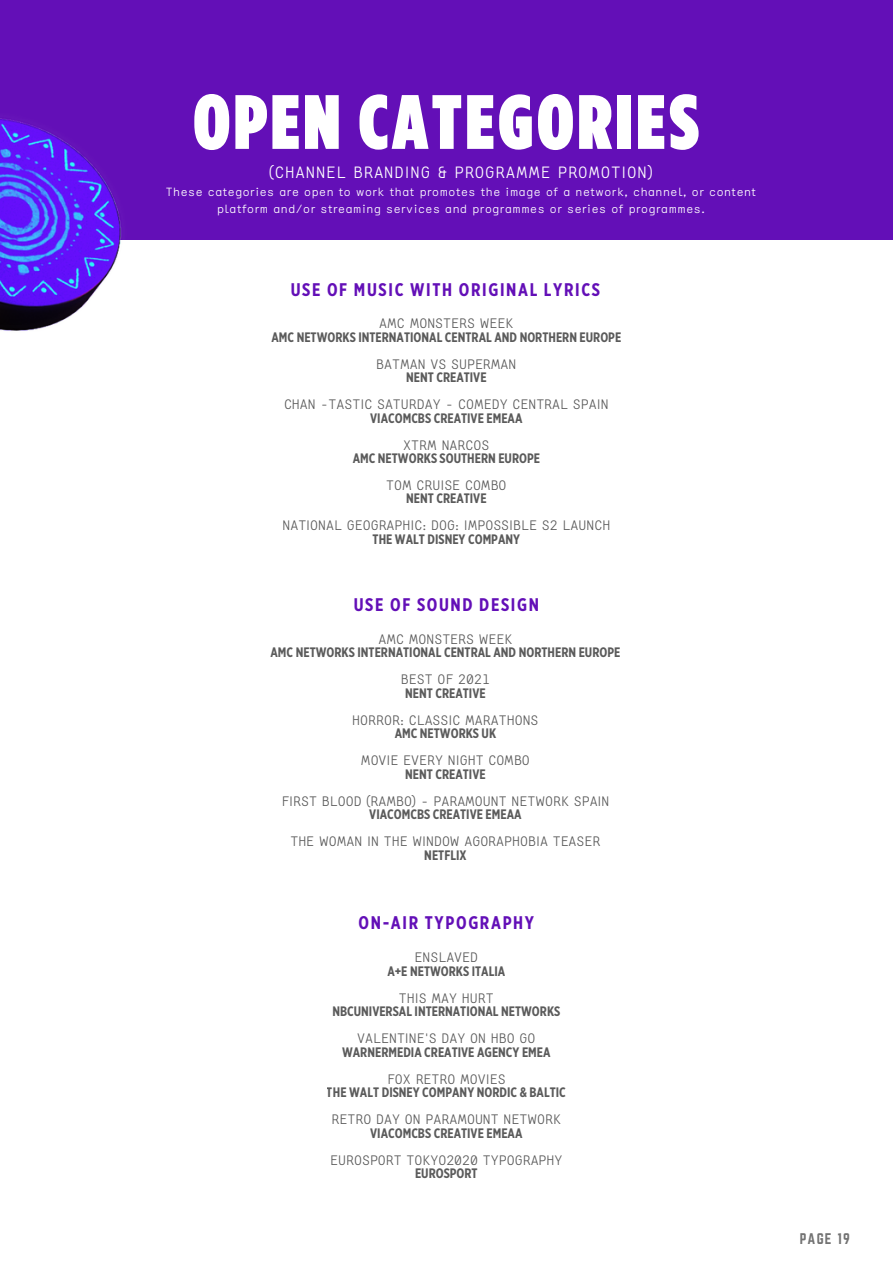
<style>
.page{position:relative;width:893px;height:1264px;background:#fff}
.page>*{position:absolute;margin:0;border:0;box-sizing:border-box;transform-origin:0 0}
.t1{font:900 76.8px "Gotham Condensed";letter-spacing:.05em;color:#fff}
.t2{font:700 18.3px "Gotham X Narrow";letter-spacing:.09em;color:#630fb7}
.t3{font:16.35px "Proxy Mono BETA Regular Two";letter-spacing:.05em;color:#fff}
.t4{font:700 13.65px "Gotham X Narrow";color:#000}
.t5{font:13.65px "Proxy Mono BETA Regular Two";color:#000}
.t6{font:13.5px "Norwester";letter-spacing:.09em;color:#737373}
.t7{font:11.85px/16.8px "Proxy Mono BETA Regular Two";letter-spacing:.05em;color:#fff;text-align:center}
</style>
<div class="page">
<div style="left:0;top:0;width:892px;height:239px;background:#630fb7"></div>
<img style="left:0;top:118px;width:154px;height:213px">
<h1 class="t1" style="left:193px;top:75px;width:507px">OPEN CATEGORIES</h1>
<p class="t3" style="left:269px;top:162px;width:384px">(CHANNEL BRANDING &amp; PROGRAMME PROMOTION)</p>
<p class="t7" style="left:166px;top:184px;width:591px">These categories are open to work that promotes the image of a network, channel, or content platform and/or streaming services and programmes or series of programmes.</p>
<h2 class="t2" style="left:291px;top:278px;width:311px">USE OF MUSIC WITH ORIGINAL LYRICS</h2>
<p class="t5" style="left:379px;top:315px;width:135px">AMC MONSTERS WEEK</p>
<p class="t4" style="left:271px;top:328px;width:351px">AMC NETWORKS INTERNATIONAL CENTRAL AND NORTHERN EUROPE</p>
<p class="t5" style="left:376px;top:355px;width:142px">BATMAN VS SUPERMAN</p>
<p class="t4" style="left:406px;top:369px;width:82px">NENT CREATIVE</p>
<p class="t5" style="left:284px;top:396px;width:326px">CHAN -TASTIC SATURDAY - COMEDY CENTRAL SPAIN</p>
<p class="t4" style="left:370px;top:409px;width:154px">VIACOMCBS CREATIVE EMEAA</p>
<p class="t5" style="left:403px;top:436px;width:87px">XTRM NARCOS</p>
<p class="t4" style="left:352px;top:450px;width:189px">AMC NETWORKS SOUTHERN EUROPE</p>
<p class="t5" style="left:386px;top:477px;width:122px">TOM CRUISE COMBO</p>
<p class="t4" style="left:406px;top:490px;width:82px">NENT CREATIVE</p>
<p class="t5" style="left:282px;top:517px;width:329px">NATIONAL GEOGRAPHIC: DOG: IMPOSSIBLE S2 LAUNCH</p>
<p class="t4" style="left:372px;top:531px;width:149px">THE WALT DISNEY COMPANY</p>
<h2 class="t2" style="left:354px;top:593px;width:187px">USE OF SOUND DESIGN</h2>
<p class="t5" style="left:378px;top:631px;width:135px">AMC MONSTERS WEEK</p>
<p class="t4" style="left:270px;top:644px;width:351px">AMC NETWORKS INTERNATIONAL CENTRAL AND NORTHERN EUROPE</p>
<p class="t5" style="left:401px;top:671px;width:91px">BEST OF 2021</p>
<p class="t4" style="left:405px;top:684px;width:82px">NENT CREATIVE</p>
<p class="t5" style="left:352px;top:711px;width:188px">HORROR: CLASSIC MARATHONS</p>
<p class="t4" style="left:394px;top:725px;width:103px">AMC NETWORKS UK</p>
<p class="t5" style="left:361px;top:752px;width:170px">MOVIE EVERY NIGHT COMBO</p>
<p class="t4" style="left:405px;top:765px;width:82px">NENT CREATIVE</p>
<p class="t5" style="left:281px;top:792px;width:329px">FIRST BLOOD (RAMBO) - PARAMOUNT NETWORK SPAIN</p>
<p class="t4" style="left:369px;top:806px;width:154px">VIACOMCBS CREATIVE EMEAA</p>
<p class="t5" style="left:290px;top:833px;width:311px">THE WOMAN IN THE WINDOW AGORAPHOBIA TEASER</p>
<p class="t4" style="left:424px;top:846px;width:44px">NETFLIX</p>
<h2 class="t2" style="left:358px;top:911px;width:177px">ON-AIR TYPOGRAPHY</h2>
<p class="t5" style="left:414px;top:949px;width:65px">ENSLAVED</p>
<p class="t4" style="left:387px;top:962px;width:119px">A+E NETWORKS ITALIA</p>
<p class="t5" style="left:399px;top:989px;width:96px">THIS MAY HURT</p>
<p class="t4" style="left:332px;top:1003px;width:229px">NBCUNIVERSAL INTERNATIONAL NETWORKS</p>
<p class="t5" style="left:357px;top:1030px;width:180px">VALENTINE'S DAY ON HBO GO</p>
<p class="t4" style="left:342px;top:1043px;width:210px">WARNERMEDIA CREATIVE AGENCY EMEA</p>
<p class="t5" style="left:387px;top:1070px;width:120px">FOX RETRO MOVIES</p>
<p class="t4" style="left:327px;top:1084px;width:240px">THE WALT DISNEY COMPANY NORDIC &amp; BALTIC</p>
<p class="t5" style="left:331px;top:1111px;width:231px">RETRO DAY ON PARAMOUNT NETWORK</p>
<p class="t4" style="left:370px;top:1124px;width:154px">VIACOMCBS CREATIVE EMEAA</p>
<p class="t5" style="left:330px;top:1151px;width:234px">EUROSPORT TOKYO2020 TYPOGRAPHY</p>
<p class="t4" style="left:415px;top:1165px;width:64px">EUROSPORT</p>
<p class="t6" style="left:799px;top:1230px;width:52px">PAGE 19</p>
</div>
